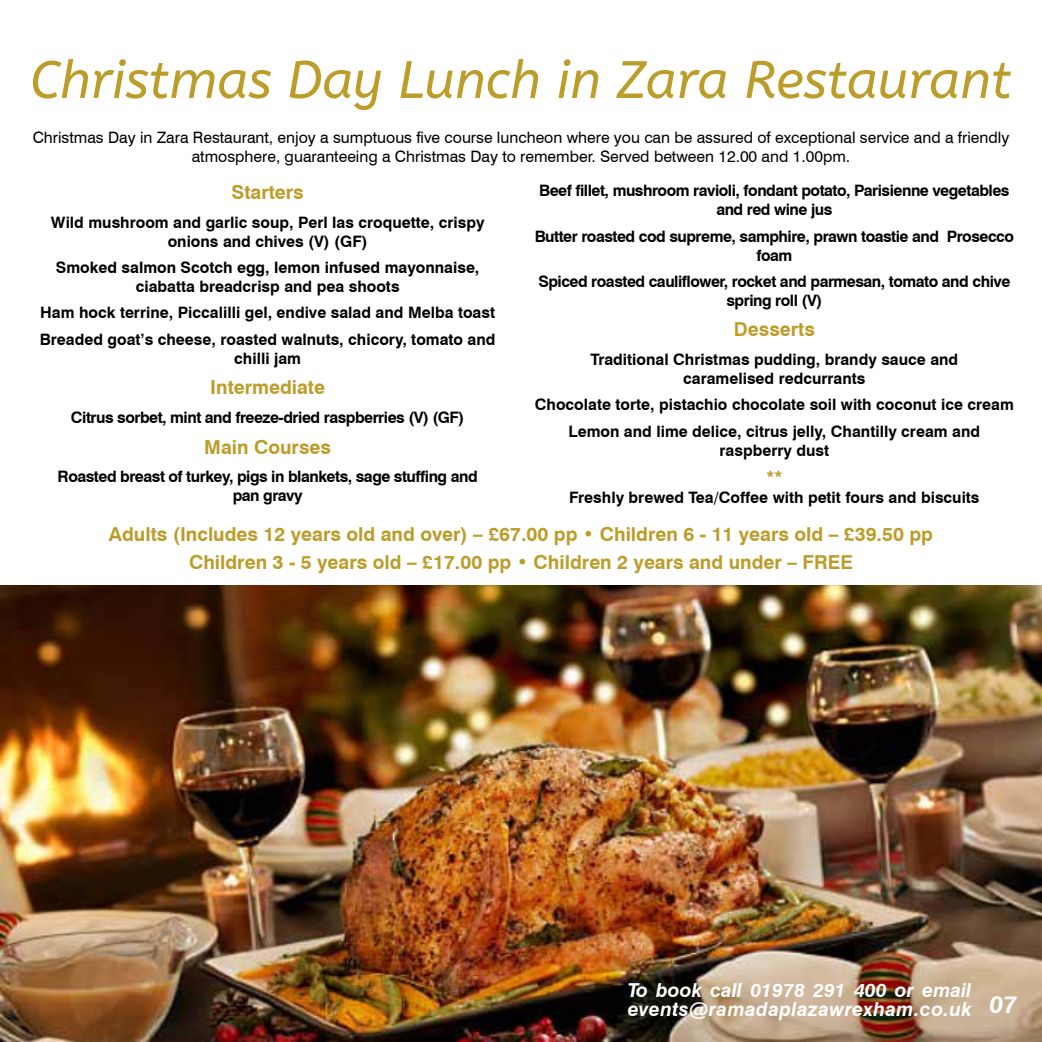
<style>
.page{position:relative;width:1042px;height:1042px;background:#fff}
.page>*{position:absolute;margin:0;border:0;box-sizing:border-box;transform-origin:0 0}
.t1{font:italic 52.5px "A Bee Zee";color:#bc9d2a}
.t2{font:italic 700 24.5px "Swiss 721 BT";color:#fff}
.t3{font:700 19.25px/28px "Swiss 721 BT";color:#bc9d2a;text-align:center}
.t4{font:italic 700 19.25px/19.2px "Swiss 721 BT";letter-spacing:.02em;color:#fff}
.t5{font:700 15.75px/18.9px "Swiss 721 BT";color:#000;text-align:center}
.t6{font:700 15.75px/18.9px "Swiss 721 BT";letter-spacing:-.03em;color:#000;text-align:center}
.t7{font:15.75px/18.9px "Swiss 721 BT";color:#000;text-align:center}
.t8{font:700 15.75px "Swiss 721 BT";color:#bc9d2a}
.s1{font-style:inherit}
</style>
<div class="page">
<img style="left:0;top:585px;width:1042px;height:457px">
<h1 class="t1" style="left:30px;top:50px;width:982px">Christmas Day Lunch in Zara Restaurant</h1>
<p class="t7" style="left:33px;top:128px;width:978px">Christmas Day in Zara Restaurant, enjoy a sumptuous five course luncheon where you can be assured of exceptional service and a friendly atmosphere, guaranteeing a Christmas Day to remember. Served between 12.00 and 1.00pm.</p>
<p class="t3" style="left:232px;top:178px;width:74px"><span class="s1">S</span>tarters</p>
<p class="t5" style="left:51px;top:213px;width:435px">Wild mushroom and garlic soup, Perl las croquette, crispy onions and chives (V) (GF)</p>
<p class="t5" style="left:56px;top:258px;width:425px">Smoked salmon Scotch egg, lemon infused mayonnaise, ciabatta breadcrisp and pea shoots</p>
<p class="t5" style="left:40px;top:299px;width:457px;line-height:26.2px;text-align:left">Ham hock terrine, Piccalilli gel, endive salad and Melba toast<br>Breaded goat’s cheese, roasted walnuts, chicory, tomato and</p>
<p class="t5" style="left:234px;top:348px;width:68px">chilli jam</p>
<p class="t3" style="left:210px;top:373px;width:116px">Intermediate</p>
<p class="t6" style="left:71px;top:408px;width:395px">Citrus sorbet, mint and freeze-dried raspberries (V) (GF)</p>
<p class="t3" style="left:204px;top:432px;width:128px">Main Courses</p>
<p class="t6" style="left:58px;top:467px;width:422px">Roasted breast of turkey, pigs in blankets, sage stuffing and pan gravy</p>
<p class="t6" style="left:539px;top:181px;width:472px">Beef fillet, mushroom ravioli, fondant potato, Parisienne vegetables and red wine jus</p>
<p class="t6" style="left:535px;top:226px;width:481px">Butter roasted cod supreme, samphire, prawn toastie and Prosecco foam</p>
<p class="t6" style="left:538px;top:272px;width:473px">Spiced roasted cauliflower, rocket and parmesan, tomato and chive spring roll (V)</p>
<p class="t3" style="left:734px;top:315px;width:82px">Desserts</p>
<p class="t5" style="left:590px;top:350px;width:369px">Traditional Christmas pudding, brandy sauce and caramelised redcurrants</p>
<p class="t5" style="left:535px;top:391px;width:480px;line-height:26.2px">Chocolate torte, pistachio chocolate soil with coconut ice cream<br>Lemon and lime delice, citrus jelly, Chantilly cream and</p>
<p class="t5" style="left:719px;top:440px;width:111px">raspberry dust</p>
<p class="t8" style="left:766px;top:467px;width:17px">**</p>
<p class="t5" style="left:569px;top:488px;width:412px">Freshly brewed Tea/Coffee with petit fours and biscuits</p>
<p class="t3" style="left:109px;top:519px;width:825px">Adults (Includes 12 years old and over) – £67.00 pp • Children 6 - 11 years old – £39.50 pp<br>Children 3 - 5 years old – £17.00 pp • Children 2 years and under – FREE</p>
<p class="t4" style="left:628px;top:980px;width:345px">To book call 01978 291 400 or email events@ramadaplazawrexham.co.uk</p>
<h2 class="t2" style="left:989px;top:989px;width:29px">07</h2>
</div>
